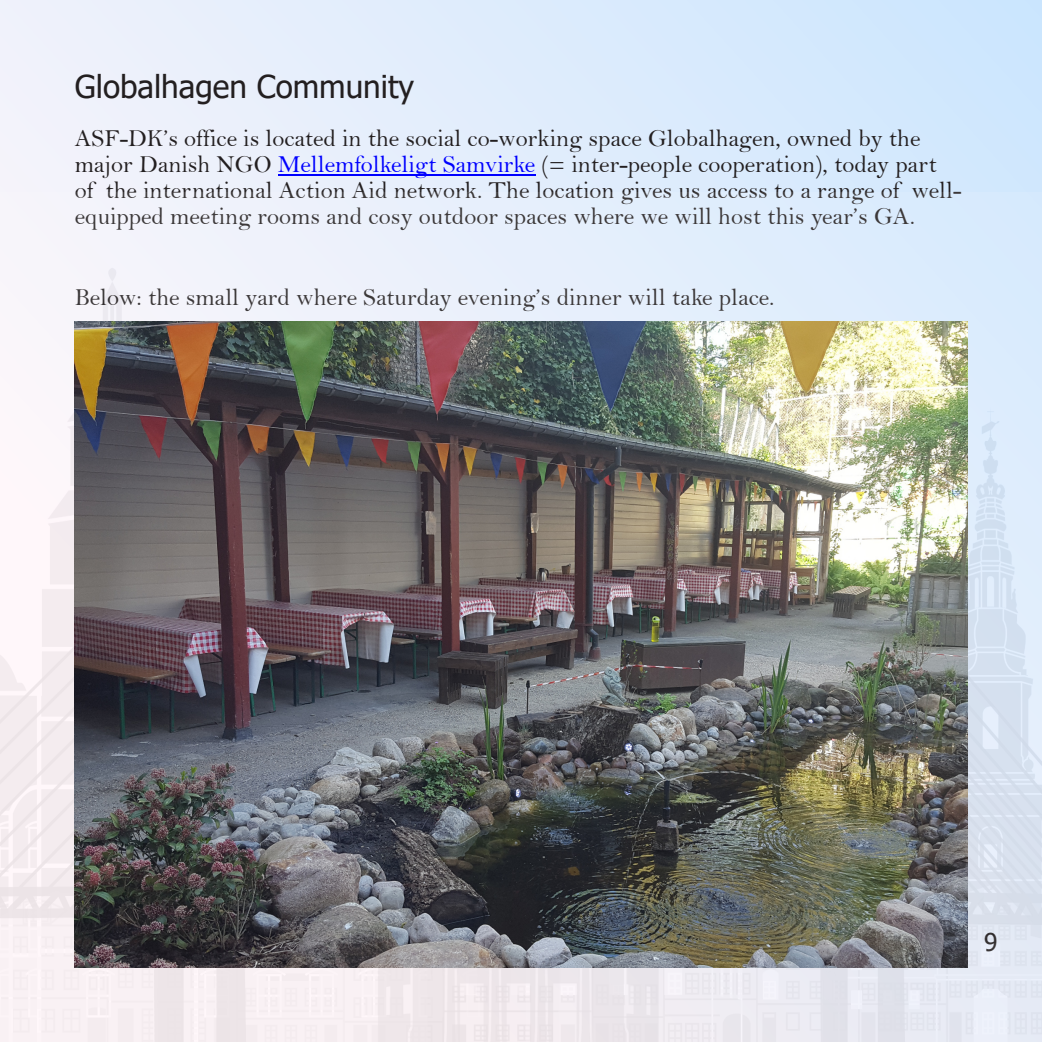
<style>
.page{position:relative;width:1042px;height:1042px;background:#fff}
.page>*{position:absolute;margin:0;border:0;box-sizing:border-box;transform-origin:0 0}
.t1{font:31.5px "Tahoma";color:#231f20}
.t2{font:24.5px/26.2px "Bell";color:#231f20}
.t3{font:24.5px "Tahoma";color:#231f20}
.s1{color:#00f}
</style>
<div class="page">
<div style="left:0;top:0;width:1042px;height:1042px;background:linear-gradient(to right,#f2f3fb,#cde6fe)"></div>
<hr style="left:278px;top:174px;width:257px;height:2px;background:#00f">
<img style="left:0;top:193px;width:1042px;height:849px">
<img style="left:75px;top:322px;width:892px;height:645px">
<p class="t1" style="left:75px;top:74px;width:341px">Globalhagen Community</p>
<p class="t2" style="left:75px;top:128px;width:888px">ASF-DK’s office is located in the social co-working space Globalhagen, owned by the major Danish NGO <span class="s1">Mellemfolkeligt Samvirke</span> (= inter-people cooperation), today part of the international Action Aid network. The location gives us access to a range of well&shy;equipped meeting rooms and cosy outdoor spaces where we will host this year’s GA.</p>
<p class="t2" style="left:75px;top:287px;width:701px">Below: the small yard where Saturday evening’s dinner will take place.</p>
<p class="t3" style="left:984px;top:932px;width:15px">9</p>
</div>
